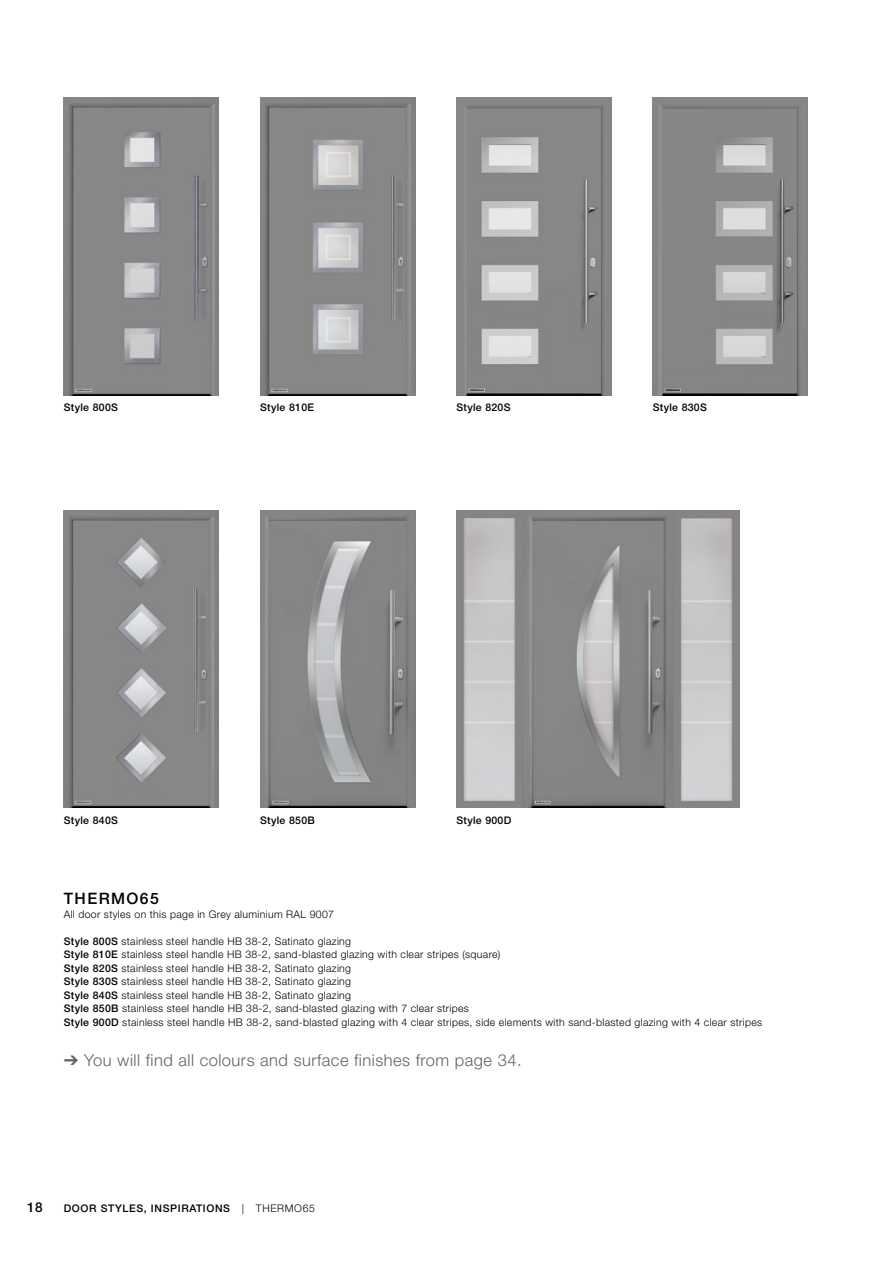
<style>
.page{position:relative;width:893px;height:1263px;background:#fff}
.page>*{position:absolute;margin:0;border:0;box-sizing:border-box;transform-origin:0 0}
.t1{font:300 16.5px "Hoermann Helvetica Neue";letter-spacing:.03em;color:#646363}
.t2{font:500 15.75px "Hoermann Helvetica Neue";letter-spacing:.09em;color:#000}
.t3{font:500 13.5px "Hoermann Helvetica Neue";color:#000}
.t4{font:300 10.5px/13.5px "Hoermann Helvetica Neue";letter-spacing:.03em;color:#000}
.t5{font:500 10.5px "Hoermann Helvetica Neue";letter-spacing:.03em;color:#000}
.t6{font:500 10.5px "Hoermann Helvetica Neue";letter-spacing:.06em;color:#000}
.s1{font-weight:500}
.s2{font-weight:300}
</style>
<div class="page">
<img style="left:260px;top:510px;width:155px;height:298px">
<img style="left:64px;top:510px;width:155px;height:298px">
<img style="left:653px;top:98px;width:155px;height:297px">
<img style="left:456px;top:98px;width:156px;height:297px">
<img style="left:64px;top:98px;width:155px;height:297px">
<img style="left:456px;top:510px;width:284px;height:298px">
<img style="left:260px;top:98px;width:155px;height:297px">
<p class="t5" style="left:64px;top:400px;width:56px">Style 800S</p>
<p class="t5" style="left:260px;top:400px;width:56px">Style 810E</p>
<p class="t5" style="left:456px;top:400px;width:56px">Style 820S</p>
<p class="t5" style="left:653px;top:400px;width:56px">Style 830S</p>
<p class="t5" style="left:64px;top:813px;width:56px">Style 840S</p>
<p class="t5" style="left:260px;top:813px;width:56px">Style 850B</p>
<p class="t5" style="left:456px;top:813px;width:56px">Style 900D</p>
<h2 class="t2" style="left:64px;top:888px;width:97px">THERMO65</h2>
<p class="t4" style="left:64px;top:906px;width:272px">All door styles on this page in Grey aluminium RAL 9007</p>
<p class="t4" style="left:64px;top:933px;width:700px"><span class="s1">Style 800S</span> stainless steel handle HB 38-2, Satinato glazing<br><span class="s1">Style 810E</span> stainless steel handle HB 38-2, sand-blasted glazing with clear stripes (square)<br><span class="s1">Style 820S</span> stainless steel handle HB 38-2, Satinato glazing<br><span class="s1">Style 830S</span> stainless steel handle HB 38-2, Satinato glazing<br><span class="s1">Style 840S</span> stainless steel handle HB 38-2, Satinato glazing<br><span class="s1">Style 850B</span> stainless steel handle HB 38-2, sand-blasted glazing with 7 clear stripes<br><span class="s1">Style 900D</span> stainless steel handle HB 38-2, sand-blasted glazing with 4 clear stripes, side elements with sand-blasted glazing with 4 clear stripes</p>
<h1 class="t1" style="left:64px;top:1049px;width:459px">➔ You will find all colours and surface finishes from page 34.</h1>
<p class="t3" style="left:27px;top:1198px;width:17px">18</p>
<p class="t6" style="left:64px;top:1201px;width:253px">DOOR STYLES, INSPIRATIONS <span class="s2">| THERMO65</span></p>
</div>
